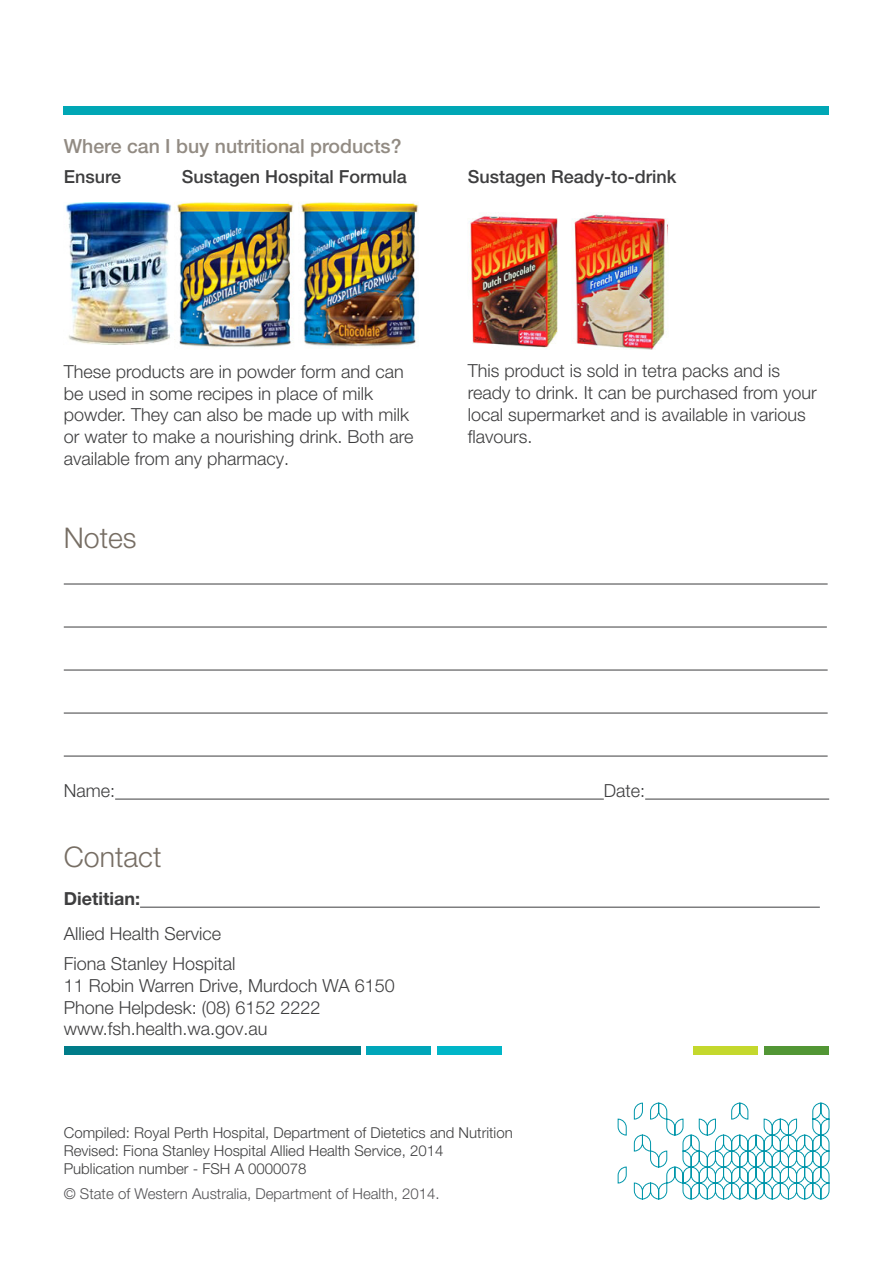
<style>
.page{position:relative;width:893px;height:1263px;background:#fff}
.page>*{position:absolute;margin:0;border:0;box-sizing:border-box;transform-origin:0 0}
.FSH_H2{font:300 28.5px "Helvetica Neue LT Pro";color:#776e64}
.FSH_H3{font:500 19.5px "Helvetica Neue LT Pro";color:#928b83}
.FS_P{font:300 18px/21.8px "Helvetica Neue LT Pro";color:#3e3e3f}
.FS__P_bold{font:500 18px "Helvetica Neue LT Pro";color:#3e3e3f}
.FS_P-2{font:700 18px "Helvetica Neue LT Pro";color:#3e3e3f}
.FS_P-3{font:300 15px "Helvetica Neue LT Pro";color:#3e3e3f}
.FS_P-4{font:300 15px "Helvetica Neue LT Pro";color:#545355}
</style>
<div class="page">
<svg style="left:594px;top:584px;width:234px;height:44px"></svg>
<svg style="left:618px;top:1103px;width:211px;height:96px"></svg>
<div style="left:64px;top:1046px;width:296px;height:8px;background:#007c89"></div>
<div style="left:366px;top:1046px;width:65px;height:8px;background:#00a6b9"></div>
<div style="left:437px;top:1046px;width:65px;height:8px;background:#00b6c8"></div>
<div style="left:693px;top:1046px;width:65px;height:8px;background:#c4d82d"></div>
<div style="left:764px;top:1046px;width:65px;height:8px;background:#529635"></div>
<div style="left:64px;top:106px;width:765px;height:8px;background:#00a7b5"></div>
<hr style="left:140px;top:907px;width:680px;height:1px;background:#3e3e3f">
<hr style="left:64px;top:583px;width:764px;height:1px;background:#3e3e3f">
<hr style="left:64px;top:626px;width:763px;height:1px;background:#3e3e3f">
<hr style="left:64px;top:670px;width:764px;height:1px;background:#3e3e3f">
<hr style="left:64px;top:713px;width:764px;height:1px;background:#3e3e3f">
<hr style="left:64px;top:756px;width:764px;height:1px;background:#3e3e3f">
<hr style="left:115px;top:799px;width:489px;height:1px;background:#3e3e3f">
<hr style="left:645px;top:799px;width:184px;height:1px;background:#3e3e3f">
<img style="left:65px;top:203px;width:107px;height:142px">
<img style="left:298px;top:202px;width:121px;height:145px">
<img style="left:174px;top:202px;width:119px;height:146px">
<img style="left:469px;top:214px;width:89px;height:136px">
<img style="left:572px;top:214px;width:97px;height:136px">
<p class="FSH_H3" style="left:64px;top:135px;width:339px">Where can I buy nutritional products?</p>
<p class="FS__P_bold" style="left:64px;top:166px;width:59px">Ensure</p>
<p class="FS__P_bold" style="left:182px;top:166px;width:227px">Sustagen Hospital Formula</p>
<p class="FS__P_bold" style="left:468px;top:166px;width:210px">Sustagen Ready-to-drink</p>
<p class="FS_P" style="left:64px;top:360px;width:351px">These products are in powder form and can be used in some recipes in place of milk powder. They can also be made up with milk or water to make a nourishing drink. Both are available from any pharmacy.</p>
<p class="FSH_H2" style="left:64px;top:520px;width:74px">Notes</p>
<p class="FS_P" style="left:468px;top:360px;width:351px">This product is sold in tetra packs and is ready to drink. It can be purchased from your local supermarket and is available in various flavours.</p>
<p class="FS_P" style="left:64px;top:780px;width:53px">Name:</p>
<p class="FS_P" style="left:604px;top:780px;width:43px">Date:</p>
<p class="FSH_H2" style="left:64px;top:839px;width:99px">Contact</p>
<p class="FS_P-2" style="left:64px;top:887px;width:78px">Dietitian:</p>
<p class="FS_P" style="left:64px;top:922px;width:159px">Allied Health Service</p>
<p class="FS_P" style="left:64px;top:952px;width:173px">Fiona Stanley Hospital</p>
<p class="FS_P" style="left:64px;top:974px;width:333px">11 Robin Warren Drive, Murdoch WA 6150<br>Phone Helpdesk: (08) 6152 2222 www.fsh.health.wa.gov.au</p>
<p class="FS_P-3" style="left:64px;top:1124px;width:450px">Compiled: Royal Perth Hospital, Department of Dietetics and Nutrition</p>
<p class="FS_P-3" style="left:64px;top:1142px;width:381px">Revised: Fiona Stanley Hospital Allied Health Service, 2014</p>
<p class="FS_P-3" style="left:64px;top:1160px;width:244px">Publication number - FSH A 0000078</p>
<p class="FS_P-4" style="left:64px;top:1185px;width:377px">© State of Western Australia, Department of Health, 2014.</p>
</div>
